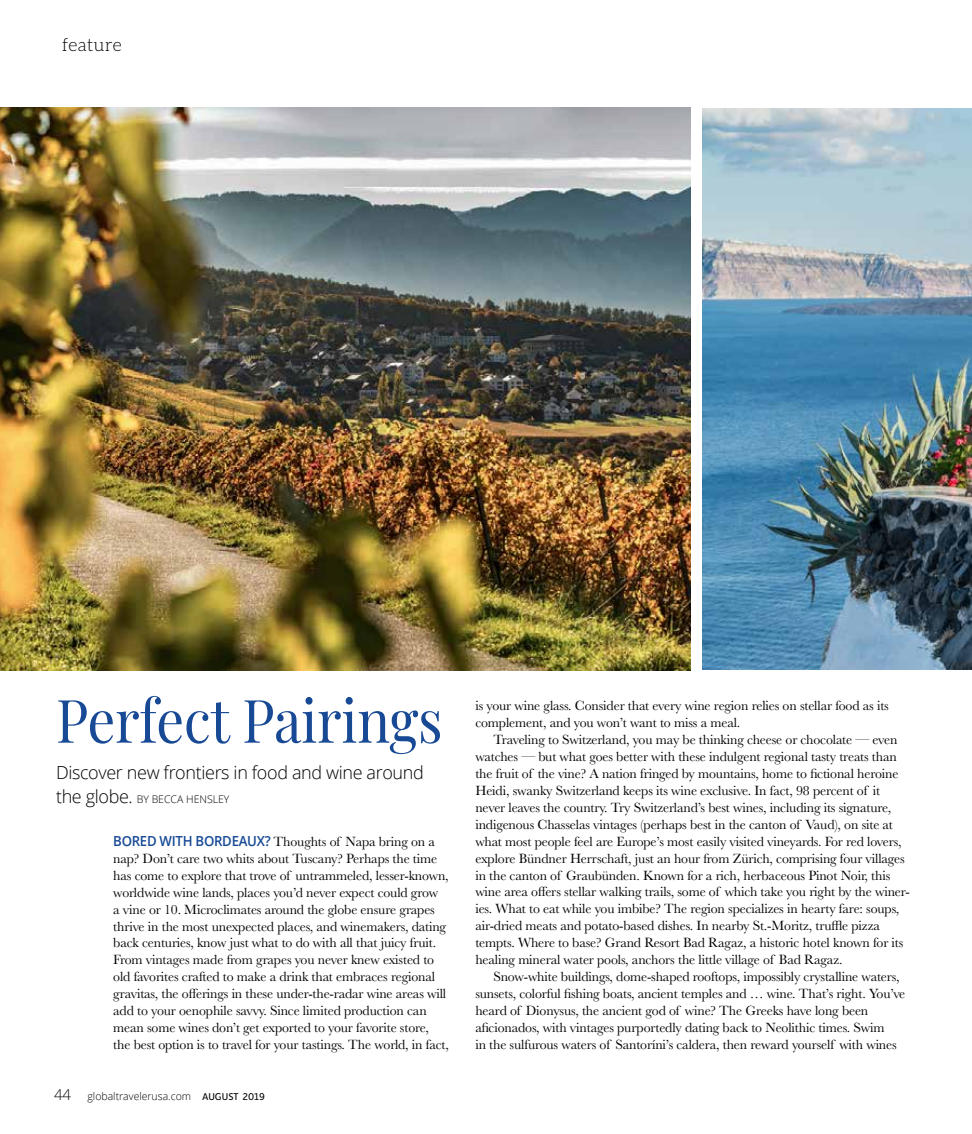
<style>
.page{position:relative;width:972px;height:1134px;background:#fff}
.page>*{position:absolute;margin:0;border:0;box-sizing:border-box;transform-origin:0 0}
.t1{font:60px "Playfair Display";letter-spacing:-.005em;color:#174995;scale:.92 1}
.t2{font:300 18px "Open Sans";letter-spacing:-.02em;color:#000}
.t3{font:300 18px "Aleo";letter-spacing:.01em;color:#000}
.t4{font:13.8px/17px "Baskerville";letter-spacing:-.01em;color:#000}
.t5{font:300 10.5px "Open Sans";color:#000}
.s1{font-size:18px}
.s2{font-family:"Open Sans";font-weight:600;color:#174995}
.s3{font-size:15px}
.s4{font-family:"Depot New";font-weight:400}
</style>
<div class="page">
<img style="left:0;top:107px;width:691px;height:564px">
<img style="left:702px;top:108px;width:270px;height:562px">
<h2 class="t3" style="left:62px;top:35px;width:62px">feature</h2>
<h1 class="t1" style="left:56px;top:673px;width:422px">Perfect Pairings</h1>
<h2 class="t2" style="left:56px;top:760px;width:369px">Discover new frontiers in food and wine around</h2>
<p class="t5" style="left:56px;top:792px;width:175px"><span class="s1">the globe.</span> BY BECCA HENSLEY</p>
<p class="t4" style="left:113px;top:833px;width:337px"><span class="s2">BORED WITH BORDEAUX?</span> Thoughts of Napa bring on a nap? Don’t care two whits about Tuscany? Perhaps the time has come to explore that trove of untrammeled, lesser-known, worldwide wine lands, places you’d never expect could grow<br>a vine or 10. Microclimates around the globe ensure grapes thrive in the most unexpected places, and winemakers, dating back centuries, know just what to do with all that juicy fruit.<br>From vintages made from grapes you never knew existed to old favorites crafted to make a drink that embraces regional gravitas, the offerings in these under-the-radar wine areas will add to your oenophile savvy. Since limited production can mean some wines don’t get exported to your favorite store, the best option is to travel for your tastings. The world, in fact,</p>
<p class="t5" style="left:54px;top:1089px;width:212px"><span class="s3">44</span> globaltravelerusa.com <span class="s4">AUGUST 2019</span></p>
<p class="t4" style="left:475px;top:697px;width:415px">is your wine glass. Consider that every wine region relies on stellar food as its complement, and you won’t want to miss a meal.</p>
<p class="t4" style="left:475px;top:731px;width:436px;text-indent:18px">Traveling to Switzerland, you may be thinking cheese or chocolate — even watches — but what goes better with these indulgent regional tasty treats than the fruit of the vine? A nation fringed by mountains, home to fictional heroine Heidi, swanky Switzerland keeps its wine exclusive. In fact, 98 percent of it never leaves the country. Try Switzerland’s best wines, including its signature, indigenous Chasselas vintages (perhaps best in the canton of Vaud), on site at what most people feel are Europe’s most easily visited vineyards. For red lovers, explore Bündner Herrschaft, just an hour from Zürich, comprising four villages in the canton of Graubünden. Known for a rich, herbaceous Pinot Noir, this wine area offers stellar walking trails, some of which take you right by the winer&shy;ies. What to eat while you imbibe? The region specializes in hearty fare: soups, air-dried meats and potato-based dishes. In nearby St.-Moritz, truffle pizza tempts. Where to base? Grand Resort Bad Ragaz, a historic hotel known for its healing mineral water pools, anchors the little village of Bad Ragaz.</p>
<p class="t4" style="left:475px;top:969px;width:432px;text-indent:18px">Snow-white buildings, dome-shaped rooftops, impossibly crystalline waters, sunsets, colorful fishing boats, ancient temples and … wine. That’s right. You’ve heard of Dionysus, the ancient god of wine? The Greeks have long been aficionados, with vintages purportedly dating back to Neolithic times. Swim<br>in the sulfurous waters of Santoríni’s caldera, then reward yourself with wines</p>
</div>
